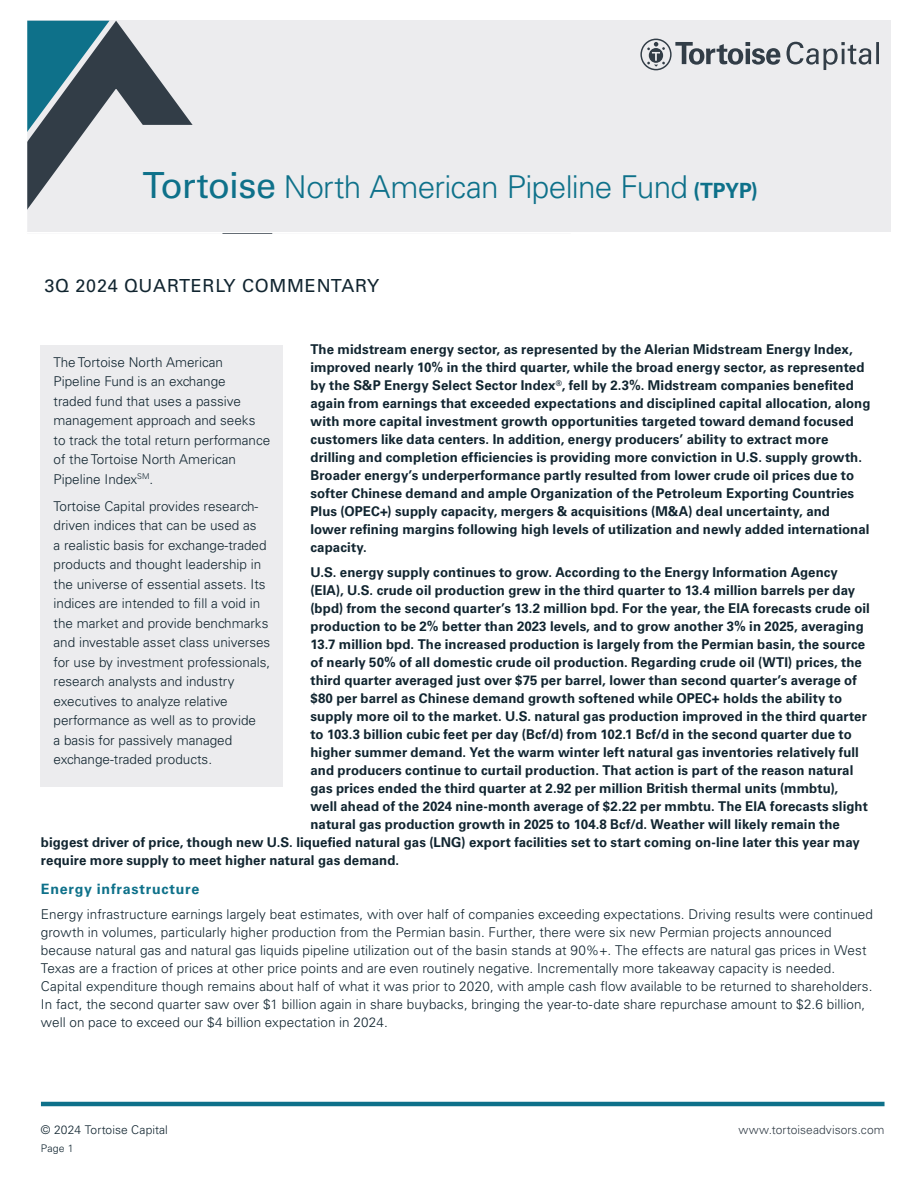
<style>
.page{position:relative;width:918px;height:1188px;background:#fff}
.page>*{position:absolute;margin:0;border:0;box-sizing:border-box;transform-origin:0 0}
.Fund_Tag{font:300 31.5px "Univers LT Std";letter-spacing:-.02em;color:#0e718a}
.Heading_4{font:18px "Univers LT Std";letter-spacing:.04em;color:#112530}
.t1{font:700 14.25px "Univers LT Std";letter-spacing:.05em;color:#0e718a}
.t2{font:700 13.5px/18px "Univers LT Std";letter-spacing:.005em;color:#112530}
.t3{font:300 13.5px/19.5px "Univers LT Std";color:#112530}
.t4{font:300 12px "Univers LT Std";letter-spacing:.005em;color:#323d47}
.t5{font:300 12px "Univers LT Std";letter-spacing:.005em;color:#112530}
.t6{font:300 10.5px "Univers LT Std";color:#112530}
.s1{font-weight:400;font-size:36px}
.s2{font-weight:700;font-size:21px}
</style>
<div class="page">
<hr style="left:41px;top:1102px;width:844px;height:4px;background:#0e718a">
<div style="left:40px;top:345px;width:244px;height:441px;background:#ececee"></div>
<div style="left:27px;top:21px;width:864px;height:212px;background:#ececee"></div>
<svg style="left:27px;top:20px;width:375px;height:105px"></svg>
<svg style="left:27px;top:21px;width:83px;height:104px;background:#356c7d"></svg>
<svg style="left:27px;top:125px;width:544px;height:108px"></svg>
<svg style="left:787px;top:42px;width:92px;height:28px"></svg>
<svg style="left:640px;top:39px;width:141px;height:31px"></svg>
<p class="Fund_Tag" style="left:142px;top:167px;width:617px"><span class="s1">Tortoise</span> North American Pipeline Fund <span class="s2">(TPYP)</span></p>
<p class="Heading_4" style="left:44px;top:275px;width:336px">3Q 2024 QUARTERLY COMMENTARY</p>
<p class="t2" style="left:310px;top:341px;width:561px">The midstream energy sector, as represented by the Alerian Midstream Energy Index, improved nearly 10% in the third quarter, while the broad energy sector, as represented by the S&amp;P Energy Select Sector Index<sup>®</sup>, fell by 2.3%. Midstream companies benefited again from earnings that exceeded expectations and disciplined capital allocation, along with more capital investment growth opportunities targeted toward demand focused customers like data centers. In addition, energy producers’ ability to extract more drilling and completion efficiencies is providing more conviction in U.S. supply growth.<br>Broader energy’s underperformance partly resulted from lower crude oil prices due to softer Chinese demand and ample Organization of the Petroleum Exporting Countries Plus (OPEC+) supply capacity, mergers &amp; acquisitions (M&amp;A) deal uncertainty, and<br>lower refining margins following high levels of utilization and newly added international capacity.</p>
<p class="t2" style="left:310px;top:563px;width:529px">U.S. energy supply continues to grow. According to the Energy Information Agency</p>
<p class="t2" style="left:310px;top:581px;width:546px">(EIA), U.S. crude oil production grew in the third quarter to 13.4 million barrels per day</p>
<p class="t2" style="left:310px;top:599px;width:561px">(bpd) from the second quarter’s 13.2 million bpd. For the year, the EIA forecasts crude oil</p>
<p class="t2" style="left:310px;top:617px;width:555px">production to be 2% better than 2023 levels, and to grow another 3% in 2025, averaging</p>
<p class="t2" style="left:310px;top:635px;width:556px">13.7 million bpd. The increased production is largely from the Permian basin, the source</p>
<p class="t2" style="left:310px;top:653px;width:553px">of nearly 50% of all domestic crude oil production. Regarding crude oil (WTI) prices, the</p>
<p class="t2" style="left:310px;top:671px;width:548px">third quarter averaged just over $75 per barrel, lower than second quarter’s average of</p>
<p class="t2" style="left:310px;top:689px;width:533px">$80 per barrel as Chinese demand growth softened while OPEC+ holds the ability to</p>
<p class="t2" style="left:310px;top:707px;width:558px">supply more oil to the market. U.S. natural gas production improved in the third quarter</p>
<p class="t2" style="left:310px;top:725px;width:543px">to 103.3 billion cubic feet per day (Bcf/d) from 102.1 Bcf/d in the second quarter due to</p>
<p class="t2" style="left:310px;top:743px;width:550px">higher summer demand. Yet the warm winter left natural gas inventories relatively full</p>
<p class="t2" style="left:310px;top:761px;width:544px">and producers continue to curtail production. That action is part of the reason natural</p>
<p class="t2" style="left:310px;top:779px;width:529px">gas prices ended the third quarter at 2.92 per million British thermal units (mmbtu),</p>
<p class="t2" style="left:310px;top:797px;width:559px">well ahead of the 2024 nine-month average of $2.22 per mmbtu. The EIA forecasts slight</p>
<p class="t2" style="left:310px;top:815px;width:531px">natural gas production growth in 2025 to 104.8 Bcf/d. Weather will likely remain the</p>
<p class="t2" style="left:41px;top:833px;width:820px">biggest driver of price, though new U.S. liquefied natural gas (LNG) export facilities set to start coming on-line later this year may</p>
<p class="t2" style="left:41px;top:851px;width:360px">require more supply to meet higher natural gas demand.</p>
<p class="t1" style="left:41px;top:881px;width:160px">Energy infrastructure</p>
<p class="t3" style="left:41px;top:905px;width:834px;line-height:18px">Energy infrastructure earnings largely beat estimates, with over half of companies exceeding expectations. Driving results were continued growth in volumes, particularly higher production from the Permian basin. Further, there were six new Permian projects announced because natural gas and natural gas liquids pipeline utilization out of the basin stands at 90%+. The effects are natural gas prices in West Texas are a fraction of prices at other price points and are even routinely negative. Incrementally more takeaway capacity is needed.<br>Capital expenditure though remains about half of what it was prior to 2020, with ample cash flow available to be returned to shareholders.<br>In fact, the second quarter saw over $1 billion again in share buybacks, bringing the year-to-date share repurchase amount to $2.6 billion, well on pace to exceed our $4 billion expectation in 2024.</p>
<p class="t3" style="left:54px;top:352px;width:218px">The Tortoise North American<br>Pipeline Fund is an exchange<br>traded fund that uses a passive management approach and seeks to track the total return performance of the Tortoise North American<br>Pipeline Index<sup>SM</sup>.</p>
<p class="t3" style="left:54px;top:496px;width:218px">Tortoise Capital provides research&shy;driven indices that can be used as<br>a realistic basis for exchange-traded products and thought leadership in the universe of essential assets. Its indices are intended to fill a void in the market and provide benchmarks and investable asset class universes for use by investment professionals, research analysts and industry executives to analyze relative performance as well as to provide<br>a basis for passively managed exchange-traded products.</p>
<p class="t5" style="left:41px;top:1123px;width:129px">© 2024 Tortoise Capital</p>
<p class="t4" style="left:738px;top:1123px;width:148px">www.tortoiseadvisors.com</p>
<p class="t6" style="left:41px;top:1142px;width:34px">Page 1</p>
</div>
